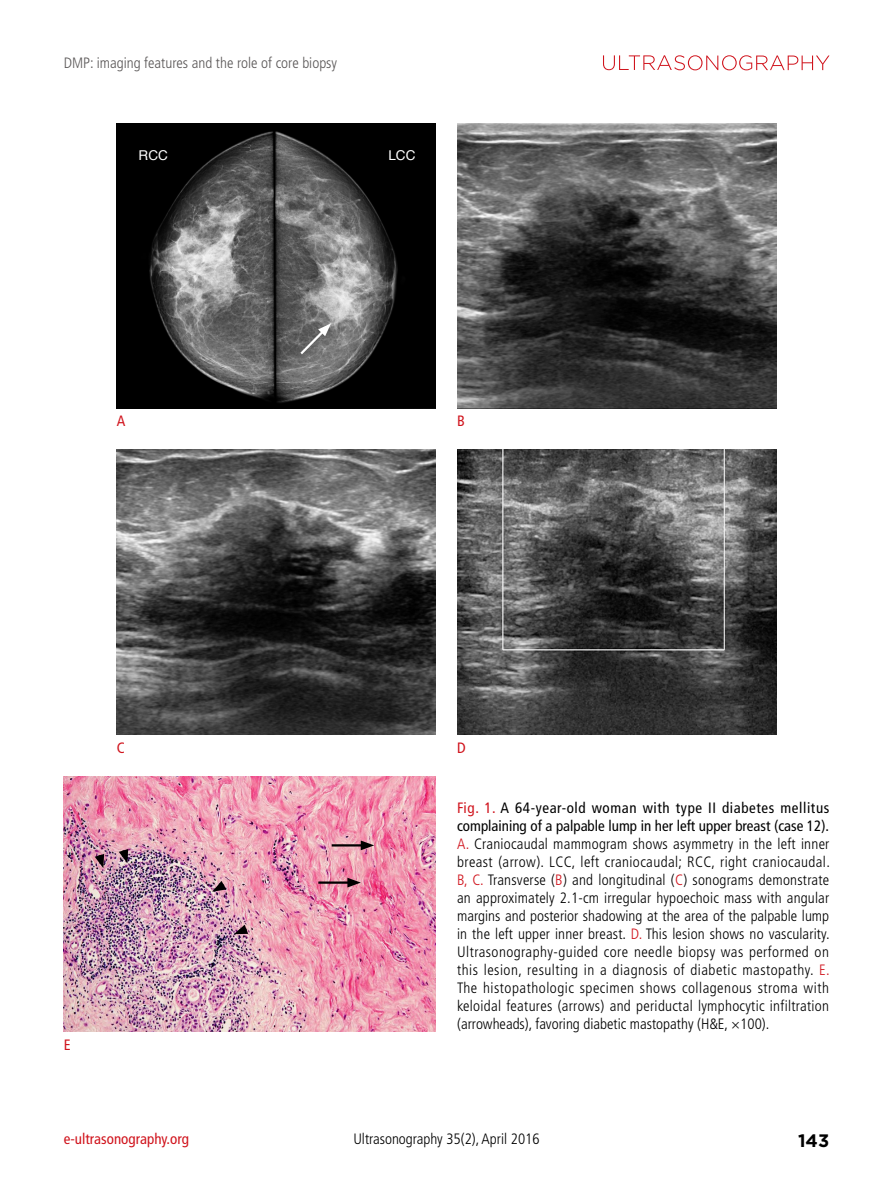
<style>
.page{position:relative;width:893px;height:1191px;background:#fff}
.page>*{position:absolute;margin:0;border:0;box-sizing:border-box;transform-origin:0 0}
.t1{font:700 18px "Gotham";color:#000}
.t2{font:300 condensed 15px/18px "Frutiger LT Std";color:#000;text-align:justify}
.t3{font:300 condensed 15px "Frutiger LT Std";color:#5a5757}
.t4{font:condensed 15px "Frutiger LT Std";color:#d0131c}
.t5{font:13.5px "Helvetica";color:#fff}
.s1{font-weight:400;color:#d0131c}
.s2{font-weight:400}
.s3{color:#d0131c}
</style>
<div class="page">
<svg style="left:603px;top:55px;width:226px;height:15px"></svg>
<img style="left:64px;top:776px;width:372px;height:255px">
<img style="left:117px;top:123px;width:319px;height:285px">
<img style="left:457px;top:123px;width:319px;height:285px">
<img style="left:117px;top:450px;width:319px;height:285px">
<img style="left:457px;top:450px;width:319px;height:285px">
<svg style="left:298px;top:323px;width:33px;height:34px"></svg>
<svg style="left:119px;top:847px;width:9px;height:16px"></svg>
<svg style="left:95px;top:852px;width:9px;height:16px"></svg>
<svg style="left:212px;top:881px;width:15px;height:10px"></svg>
<svg style="left:234px;top:924px;width:15px;height:10px"></svg>
<hr style="left:332px;top:844px;width:33px;height:2px;background:#000">
<svg style="left:361px;top:840px;width:13px;height:10px"></svg>
<hr style="left:318px;top:881px;width:34px;height:2px;background:#000">
<svg style="left:347px;top:877px;width:14px;height:10px"></svg>
<p class="t3" style="left:64px;top:54px;width:275px">DMP: imaging features and the role of core biopsy</p>
<p class="t5" style="left:139px;top:145px;width:31px">RCC</p>
<p class="t5" style="left:388px;top:145px;width:29px">LCC</p>
<p class="t4" style="left:117px;top:412px;width:10px">A</p>
<p class="t4" style="left:457px;top:412px;width:9px">B</p>
<p class="t4" style="left:117px;top:738px;width:10px">C</p>
<p class="t4" style="left:457px;top:738px;width:10px">D</p>
<p class="t4" style="left:64px;top:1035px;width:8px">E</p>
<p class="t2" style="left:457px;top:799px;width:374px"><span class="s1">Fig. 1.</span> <span class="s2">A 64-year-old woman with type II diabetes mellitus complaining of a palpable lump in her left upper breast (case 12).<br></span><span class="s3">A.</span> Craniocaudal mammogram shows asymmetry in the left inner breast (arrow). LCC, left craniocaudal; RCC, right craniocaudal.<br><span class="s3">B, C.</span> Transverse (<span class="s3">B</span>) and longitudinal (<span class="s3">C</span>) sonograms demonstrate an approximately 2.1-cm irregular hypoechoic mass with angular margins and posterior shadowing at the area of the palpable lump in the left upper inner breast. <span class="s3">D.</span> This lesion shows no vascularity.<br>Ultrasonography-guided core needle biopsy was performed on this lesion, resulting in a diagnosis of diabetic mastopathy. <span class="s3">E.<br></span>The histopathologic specimen shows collagenous stroma with keloidal features (arrows) and periductal lymphocytic infiltration (arrowheads), favoring diabetic mastopathy (H&amp;E, ×100).</p>
<p class="t4" style="left:64px;top:1130px;width:127px">e-ultrasonography.org</p>
<p class="t2" style="left:353px;top:1130px;width:188px">Ultrasonography 35(2), April 2016</p>
<p class="t1" style="left:798px;top:1130px;width:33px">143</p>
</div>
